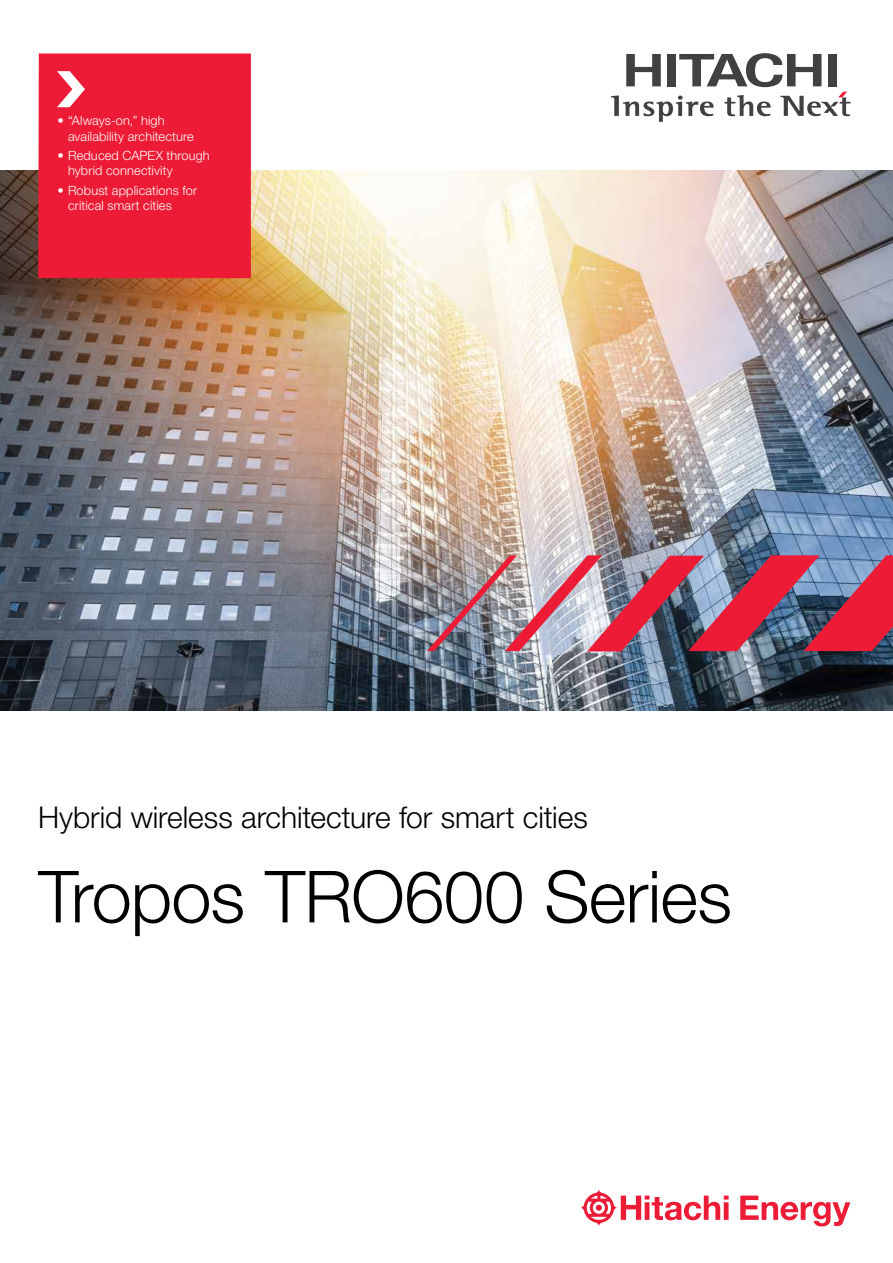
<style>
.page{position:relative;width:893px;height:1263px;background:#fff}
.page>*{position:absolute;margin:0;border:0;box-sizing:border-box;transform-origin:0 0}
.Headline_L_48pt_57_6{font:300 72px "Helvetica Neue LT Pro";letter-spacing:-.01em;color:#000}
.Subheadline_20pt_24p{font:300 30px "Helvetica Neue LT Pro";letter-spacing:-.005em;color:#000}
.t1{font:300 12.75px/15.3px "Helvetica Neue LT Pro";letter-spacing:.015em;color:#fff}
</style>
<div class="page">
<img style="left:0;top:170px;width:893px;height:540px">
<div style="left:38px;top:53px;width:213px;height:225px;background:#ed1b35"></div>
<img style="left:427px;top:555px;width:466px;height:96px">
<svg style="left:57px;top:71px;width:28px;height:36px"></svg>
<svg style="left:611px;top:53px;width:239px;height:69px"></svg>
<svg style="left:580px;top:1189px;width:270px;height:37px"></svg>
<p class="t1" style="left:68px;top:113px;width:127px;text-indent:-11px">• “Always-on,” high availability architecture</p>
<p class="t1" style="left:68px;top:148px;width:143px;text-indent:-11px">• Reduced CAPEX through hybrid connectivity</p>
<p class="t1" style="left:68px;top:183px;width:130px;text-indent:-11px">• Robust applications for critical smart cities</p>
<p class="Subheadline_20pt_24p" style="left:38px;top:799px;width:551px">Hybrid wireless architecture for smart cities</p>
<p class="Headline_L_48pt_57_6" style="left:38px;top:853px;width:695px">Tropos TRO600 Series</p>
</div>
